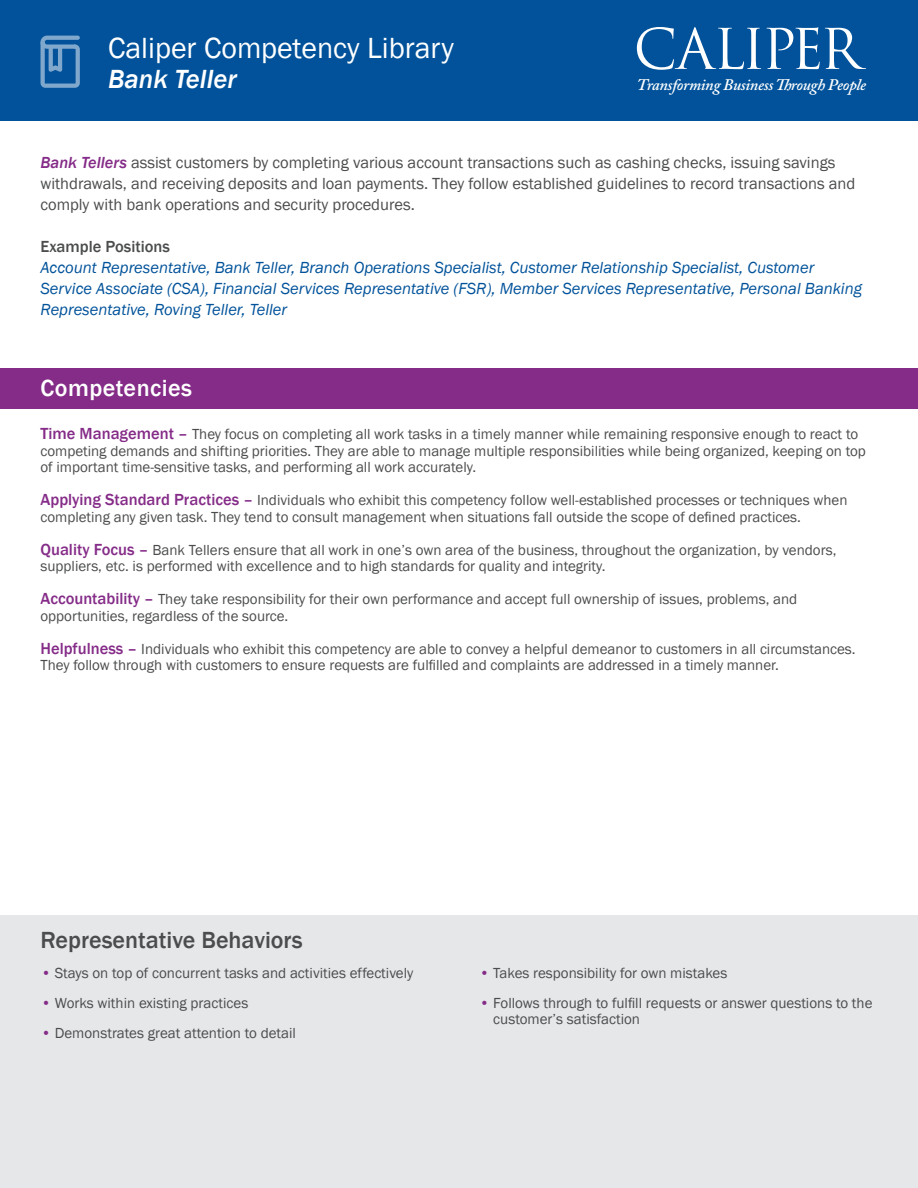
<style>
.page{position:relative;width:918px;height:1188px;background:#fff}
.page>*{position:absolute;margin:0;border:0;box-sizing:border-box;transform-origin:0 0}
.t1{font:30px "Franklin Gothic";color:#fff}
.Model_Name{font:italic 500 27px "Franklin Gothic";color:#fff}
.t2{font:500 24px "Franklin Gothic";color:#4b4c4d}
.t3{font:500 24px "Franklin Gothic";letter-spacing:.02em;color:#fff}
.t4{font:16.5px/21px "Franklin Gothic";color:#4b4c4d}
.t5{font:italic 16.5px/21px "Franklin Gothic";color:#01529a}
.t6{font:500 16.5px "Franklin Gothic";color:#4b4c4d}
.t7{font:italic 600 16.05px "Adobe Caslon Pro";letter-spacing:-.02em;color:#fff}
.Rep_Behaviors{font:15px/16.5px "Franklin Gothic";color:#4b4c4d}
.s1{font-weight:500;font-style:italic;color:#852c88}
.s2{font-weight:500;font-size:16.5px;color:#852c88}
.s3{color:#852c88}
</style>
<div class="page">
<div style="left:0;top:369px;width:918px;height:40px;background:#852c88"></div>
<div style="left:0;top:915px;width:918px;height:273px;background:#e6e7e9"></div>
<div style="left:0;top:0;width:918px;height:122px;background:#01529a"></div>
<svg style="left:637px;top:27px;width:124px;height:43px"></svg>
<svg style="left:767px;top:27px;width:99px;height:42px"></svg>
<svg style="left:40px;top:36px;width:40px;height:52px"></svg>
<p class="t1" style="left:108px;top:29px;width:347px">Caliper Competency Library</p>
<p class="Model_Name" style="left:108px;top:62px;width:130px">Bank Teller</p>
<p class="t7" style="left:637px;top:75px;width:231px">Transforming Business Through People</p>
<p class="t4" style="left:40px;top:152px;width:816px"><span class="s1">Bank Tellers</span> assist customers by completing various account transactions such as cashing checks, issuing savings withdrawals, and receiving deposits and loan payments. They follow established guidelines to record transactions and comply with bank operations and security procedures.</p>
<p class="t6" style="left:40px;top:236px;width:131px">Example Positions</p>
<p class="t5" style="left:40px;top:257px;width:823px">Account Representative, Bank Teller, Branch Operations Specialist, Customer Relationship Specialist, Customer<br>Service Associate (CSA), Financial Services Representative (FSR), Member Services Representative, Personal Banking<br>Representative, Roving Teller, Teller</p>
<h3 class="t3" style="left:40px;top:373px;width:153px">Competencies</h3>
<p class="Rep_Behaviors" style="left:40px;top:426px;width:827px"><span class="s2">Time Management –</span> They focus on completing all work tasks in a timely manner while remaining responsive enough to react to competing demands and shifting priorities. They are able to manage multiple responsibilities while being organized, keeping on top of important time-sensitive tasks, and performing all work accurately.</p>
<p class="Rep_Behaviors" style="left:40px;top:492px;width:809px"><span class="s2">Applying Standard Practices –</span> Individuals who exhibit this competency follow well-established processes or techniques when completing any given task. They tend to consult management when situations fall outside the scope of defined practices.</p>
<p class="Rep_Behaviors" style="left:40px;top:542px;width:797px"><span class="s2">Quality Focus –</span> Bank Tellers ensure that all work in one’s own area of the business, throughout the organization, by vendors, suppliers, etc. is performed with excellence and to high standards for quality and integrity.</p>
<p class="Rep_Behaviors" style="left:40px;top:591px;width:758px"><span class="s2">Accountability –</span> They take responsibility for their own performance and accept full ownership of issues, problems, and opportunities, regardless of the source.</p>
<p class="Rep_Behaviors" style="left:40px;top:641px;width:817px"><span class="s2">Helpfulness –</span> Individuals who exhibit this competency are able to convey a helpful demeanor to customers in all circumstances.<br>They follow through with customers to ensure requests are fulfilled and complaints are addressed in a timely manner.</p>
<h3 class="t2" style="left:40px;top:925px;width:264px">Representative Behaviors</h3>
<p class="Rep_Behaviors" style="left:41px;top:965px;width:374px"><span class="s3">•</span> Stays on top of concurrent tasks and activities effectively</p>
<p class="Rep_Behaviors" style="left:41px;top:995px;width:209px"><span class="s3">•</span> Works within existing practices</p>
<p class="Rep_Behaviors" style="left:41px;top:1025px;width:256px"><span class="s3">•</span> Demonstrates great attention to detail</p>
<p class="Rep_Behaviors" style="left:480px;top:965px;width:249px"><span class="s3">•</span> Takes responsibility for own mistakes</p>
<p class="Rep_Behaviors" style="left:493px;top:995px;width:381px;text-indent:-14px"><span class="s3">•</span> Follows through to fulfill requests or answer questions to the customer’s satisfaction</p>
</div>
